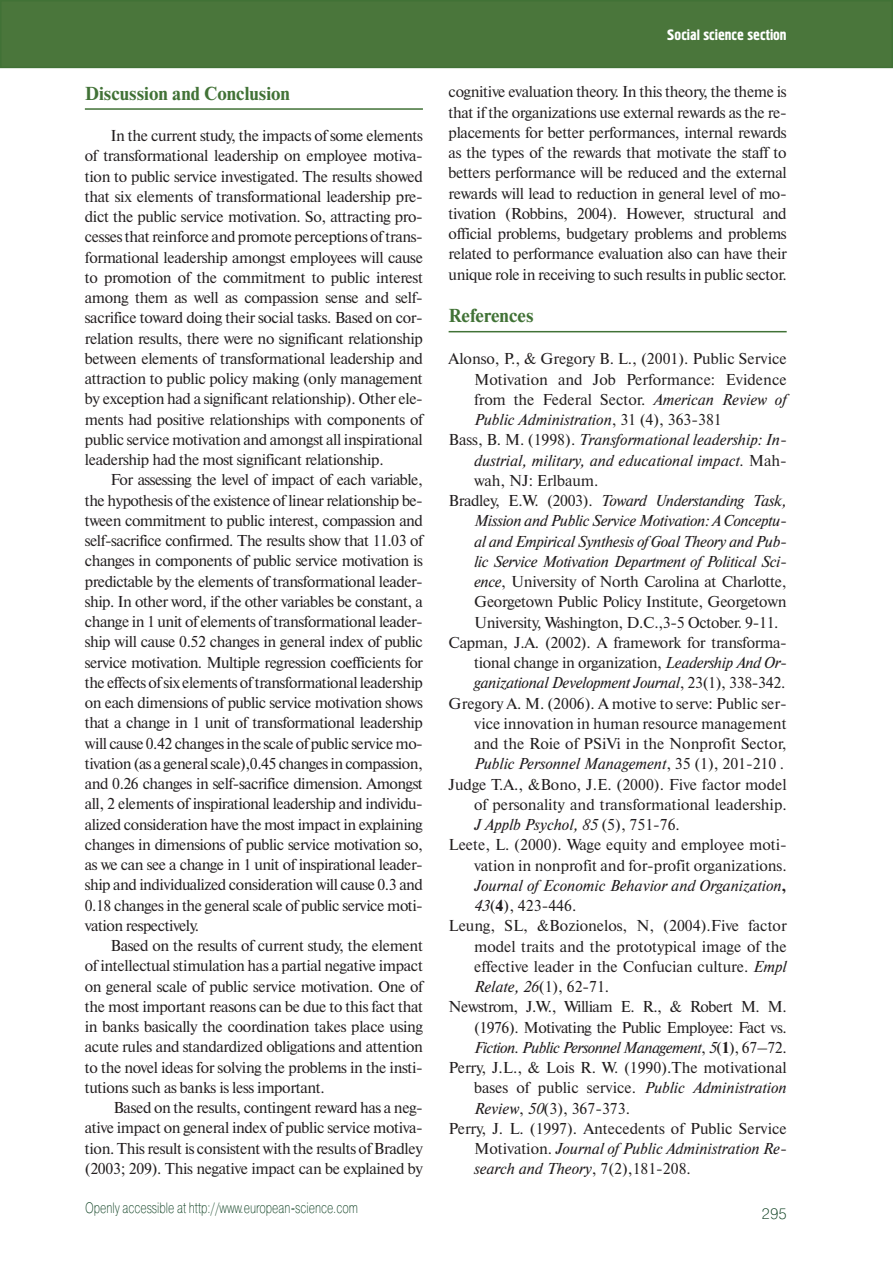
<style>
.page{position:relative;width:893px;height:1263px;background:#fff}
.page>*{position:absolute;margin:0;border:0;box-sizing:border-box;transform-origin:0 0}
.Заголовок{font:700 18.75px "Newton C";color:#417236}
.Текст_статьи{font:15.75px/20.2px "Newton C";letter-spacing:-.02em;color:#231f20;text-align:justify}
.Литература{font:15.75px/20.2px "Newton C";color:#231f20;text-align:justify}
.Литература-2{font:italic 15.75px/20.2px "Newton C";letter-spacing:-.01em;color:#231f20;text-align:justify}
.t1{font:15px "Pragmatica Light C";color:#0b3e1f;scale:.75 1}
.t2{font:15px "Hermes C";color:#fff}
.t3{font:15px "Pragmatica Light C";color:#0b3e1f}
.s1{font-style:italic}
.s2{font-style:normal}
.s3{font-weight:700}
</style>
<div class="page">
<div style="left:1px;top:1px;width:891px;height:66px;background:#4a763b"></div>
<div style="left:0;top:0;width:893px;height:68px;border:2px solid #417236"></div>
<hr style="left:85px;top:108px;width:338px;height:2px;background:#417236">
<hr style="left:449px;top:331px;width:338px;height:1px;background:#417236">
<p class="Заголовок" style="left:85px;top:83px;width:207px">Discussion and Conclusion</p>
<p class="Текст_статьи" style="left:85px;top:126px;width:340px;text-indent:26px">In the current study, the impacts of some elements of transformational leadership on employee motiva&shy;tion to public service investigated. The results showed that six elements of transformational leadership pre&shy;dict the public service motivation. So, attracting pro&shy;cesses that reinforce and promote perceptions of trans&shy;formational leadership amongst employees will cause to promotion of the commitment to public interest among them as well as compassion sense and self&shy;sacrifice toward doing their social tasks. Based on cor&shy;relation results, there were no significant relationship between elements of transformational leadership and attraction to public policy making (only management by exception had a significant relationship). Other ele&shy;ments had positive relationships with components of public service motivation and amongst all inspirational leadership had the most significant relationship.</p>
<p class="Текст_статьи" style="left:85px;top:470px;width:340px;text-indent:26px">For assessing the level of impact of each variable, the hypothesis of the existence of linear relationship be&shy;tween commitment to public interest, compassion and self-sacrifice confirmed. The results show that 11.03 of changes in components of public service motivation is predictable by the elements of transformational leader&shy;ship. In other word, if the other variables be constant, a change in 1 unit of elements of transformational leader&shy;ship will cause 0.52 changes in general index of public service motivation. Multiple regression coefficients for the effects of six elements of transformational leadership on each dimensions of public service motivation shows that a change in 1 unit of transformational leadership will cause 0.42 changes in the scale of public service mo&shy;tivation (as a general scale),0.45 changes in compassion, and 0.26 changes in self-sacrifice dimension. Amongst all, 2 elements of inspirational leadership and individu&shy;alized consideration have the most impact in explaining changes in dimensions of public service motivation so, as we can see a change in 1 unit of inspirational leader&shy;ship and individualized consideration will cause 0.3 and 0.18 changes in the general scale of public service moti&shy;vation respectively.</p>
<p class="Текст_статьи" style="left:85px;top:936px;width:340px;text-indent:26px">Based on the results of current study, the element of intellectual stimulation has a partial negative impact on general scale of public service motivation. One of the most important reasons can be due to this fact that in banks basically the coordination takes place using acute rules and standardized obligations and attention to the novel ideas for solving the problems in the insti&shy;tutions such as banks is less important.</p>
<p class="Текст_статьи" style="left:85px;top:1098px;width:340px;text-indent:28px">Based on the results, contingent reward has a neg&shy;ative impact on general index of public service motiva&shy;tion. This result is consistent with the results of Bradley (2003; 209). This negative impact can be explained by</p>
<p class="t1" style="left:85px;top:1199px;width:365px">Openly accessible at http://www.european-science.com</p>
<p class="t2" style="left:667px;top:26px;width:121px">Social science section</p>
<p class="Текст_статьи" style="left:449px;top:82px;width:340px">cognitive evaluation theory. In this theory, the theme is that if the organizations use external rewards as the re&shy;placements for better performances, internal rewards as the types of the rewards that motivate the staff to betters performance will be reduced and the external rewards will lead to reduction in general level of mo&shy;tivation (Robbins, 2004). However, structural and official problems, budgetary problems and problems related to performance evaluation also can have their unique role in receiving to such results in public sector.</p>
<p class="Заголовок" style="left:449px;top:305px;width:86px">References</p>
<p class="Литература" style="left:474px;top:349px;width:314px;text-indent:-26px">Alonso, P., &amp; Gregory B. L., (2001). Public Service Motivation and Job Performance: Evidence from the Federal Sector. <span class="s1">American Review of Public Administration</span>, 31 (4), 363-381</p>
<p class="Литература-2" style="left:474px;top:430px;width:314px;text-indent:-26px"><span class="s2">Bass, B. M. (1998).</span> Transformational leadership: In&shy;dustrial, military, and educational impact. <span class="s2">Mah&shy;wah, NJ: Erlbaum.</span></p>
<p class="Литература-2" style="left:474px;top:491px;width:314px;text-indent:-26px"><span class="s2">Bradley, E.W. (2003).</span> Toward Understanding Task, Mission and Public Service Motivation: A Conceptu&shy;al and Empirical Synthesis of Goal Theory and Pub&shy;lic Service Motivation Department of Political Sci&shy;ence<span class="s2">, University of North Carolina at Charlotte, Georgetown Public Policy Institute, Georgetown University, Washington, D.C.,3-5 October. 9-11.</span></p>
<p class="Литература" style="left:474px;top:632px;width:314px;text-indent:-26px">Capman, J.A. (2002). A framework for transforma&shy;tional change in organization, <span class="s1">Leadership And Or&shy;ganizational Development Journal</span>, 23(1), 338-342.</p>
<p class="Литература" style="left:474px;top:693px;width:314px;text-indent:-26px">Gregory A. M. (2006). A motive to serve: Public ser&shy;vice innovation in human resource management and the Roie of PSiVi in the Nonprofit Sector, <span class="s1">Public Personnel Management</span>, 35 (1), 201-210 .</p>
<p class="Литература" style="left:474px;top:774px;width:314px;text-indent:-26px">Judge T.A., &amp;Bono, J.E. (2000). Five factor model of personality and transformational leadership.<br><span class="s1">J Applb Psychol, 85</span> (5), 751-76.</p>
<p class="Литература" style="left:474px;top:835px;width:314px;text-indent:-26px">Leete, L. (2000). Wage equity and employee moti&shy;vation in nonprofit and for-profit organizations.<br><span class="s1">Journal of Economic Behavior and Organization</span><span class="s3">, </span><span class="s1">43</span>(<span class="s3">4</span>), 423-446.</p>
<p class="Литература" style="left:474px;top:916px;width:314px;text-indent:-26px">Leung, SL, &amp;Bozionelos, N, (2004).Five factor model traits and the prototypical image of the effective leader in the Confucian culture. <span class="s1">Empl Relate, 26</span>(1), 62-71.</p>
<p class="Литература" style="left:474px;top:997px;width:314px;text-indent:-26px">Newstrom, J.W., William E. R., &amp; Robert M. M. (1976). Motivating the Public Employee: Fact vs.<br><span class="s1">Fiction. Public Personnel Management</span>, <span class="s1">5</span>(<span class="s3">1</span>), 67–72.</p>
<p class="Литература" style="left:474px;top:1058px;width:314px;text-indent:-26px">Perry, J.L., &amp; Lois R. W. (1990).The motivational bases of public service. <span class="s1">Public Administration Review</span>, <span class="s1">50</span>(3), 367-373.</p>
<p class="Литература" style="left:474px;top:1118px;width:314px;text-indent:-26px">Perry, J. L. (1997). Antecedents of Public Service Motivation. <span class="s1">Journal of Public Administration Re&shy;search and Theory</span>, 7(2),181-208.</p>
<p class="t3" style="left:762px;top:1205px;width:27px">295</p>
</div>
